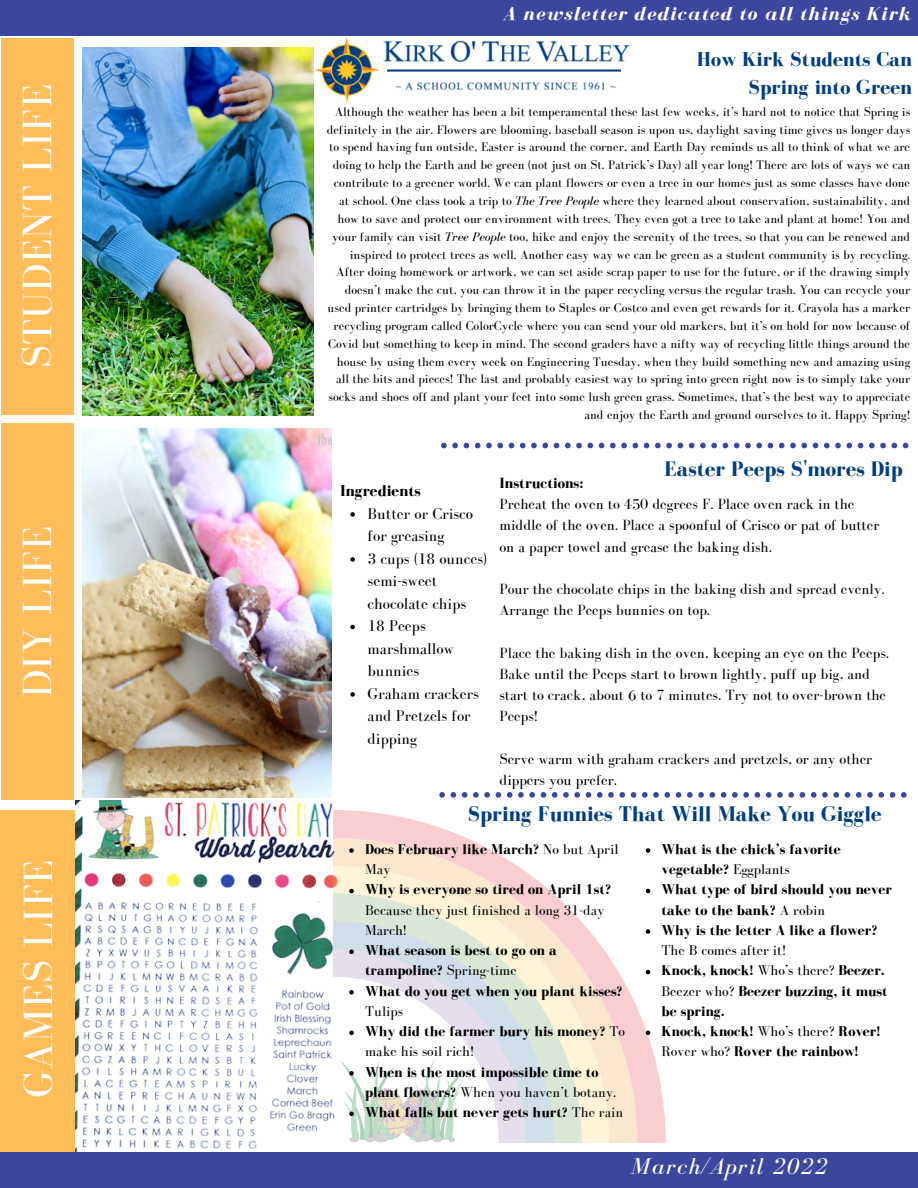
<style>
.page{position:relative;width:918px;height:1188px;background:#fff}
.page>*{position:absolute;margin:0;border:0;box-sizing:border-box;transform-origin:0 0}
.t1{font:42px "Bodoni FLF";letter-spacing:.01em;color:#fff}
.t2{font:italic 23.55px "Bodoni FLF";letter-spacing:.06em;color:#fff}
.t3{font:700 21.9px "Bodoni FLF";color:#013e7e}
.t4{font:700 21.6px "Bodoni FLF";color:#013e7e}
.t5{font:700 20.7px/28.2px "Bodoni FLF";color:#013e7e;text-align:right}
.t6{font:italic 700 19.35px "Bodoni FLF";letter-spacing:.06em;color:#fff}
.t7{font:16.05px/22.5px "Bodoni FLF";color:#000}
.t8{font:700 16.05px "Bodoni FLF";color:#000}
.t9{font:15.15px/21.1px "Bodoni FLF";color:#000}
.t10{font:700 15.15px "Bodoni FLF";color:#000}
.t11{font:700 14.55px/20.2px "Bodoni FLF";color:#000}
.t12{font:14.55px/20.2px "Bodoni FLF";color:#000}
.t13{font:12.9px/17.9px "Bodoni FLF";color:#000;text-align:right}
.s1{font-style:italic}
.s2{font-weight:400}
.s3{font-weight:700}
</style>
<div class="page">
<img style="left:83px;top:48px;width:230px;height:368px">
<div style="left:1px;top:38px;width:72px;height:377px;background:#ffbd59"></div>
<img style="left:313px;top:37px;width:317px;height:66px">
<div style="left:0;top:0;width:918px;height:36px;background:#3b479d"></div>
<div style="left:1px;top:423px;width:72px;height:377px;background:#ffbd59"></div>
<div style="left:1px;top:810px;width:74px;height:378px;background:#ffbd59"></div>
<div style="left:0;top:1152px;width:918px;height:36px;background:#3b479d"></div>
<svg style="left:439px;top:792px;width:468px;height:6px"></svg>
<img style="left:75px;top:801px;width:258px;height:351px">
<svg style="left:333px;top:810px;width:333px;height:333px"></svg>
<svg style="left:333px;top:838px;width:304px;height:305px"></svg>
<svg style="left:333px;top:866px;width:276px;height:277px"></svg>
<svg style="left:333px;top:894px;width:249px;height:249px;background:#f1e7d5"></svg>
<svg style="left:333px;top:921px;width:221px;height:222px"></svg>
<img style="left:82px;top:428px;width:250px;height:370px">
<svg style="left:349px;top:848px;width:5px;height:5px"></svg>
<svg style="left:349px;top:889px;width:5px;height:4px"></svg>
<svg style="left:349px;top:950px;width:5px;height:4px"></svg>
<svg style="left:349px;top:990px;width:5px;height:5px"></svg>
<svg style="left:349px;top:1031px;width:5px;height:4px"></svg>
<svg style="left:340px;top:1058px;width:124px;height:84px"></svg>
<svg style="left:646px;top:848px;width:4px;height:5px"></svg>
<svg style="left:646px;top:889px;width:4px;height:4px"></svg>
<svg style="left:646px;top:929px;width:4px;height:5px"></svg>
<svg style="left:646px;top:970px;width:4px;height:4px"></svg>
<svg style="left:646px;top:1031px;width:4px;height:4px"></svg>
<svg style="left:350px;top:512px;width:5px;height:5px"></svg>
<svg style="left:350px;top:557px;width:5px;height:5px"></svg>
<svg style="left:350px;top:625px;width:5px;height:4px"></svg>
<svg style="left:350px;top:692px;width:5px;height:5px"></svg>
<svg style="left:441px;top:443px;width:467px;height:5px"></svg>
<p class="t1" style="left:14px;top:368px;width:286px;rotate:-90deg">STUDENT LIFE</p>
<p class="t1" style="left:14px;top:698px;width:173px;rotate:-90deg">DIY LIFE</p>
<p class="t1" style="left:15px;top:1098px;width:240px;rotate:-90deg">GAMES LIFE</p>
<p class="t6" style="left:503px;top:4px;width:409px">A newsletter dedicated to all things Kirk</p>
<p class="t5" style="left:697px;top:45px;width:217px">How Kirk Students Can<br>Spring into Green</p>
<p class="t13" style="left:327px;top:102px;width:585px">Although the weather has been a bit temperamental these last few weeks, it’s hard not to notice that Spring is definitely in the air. Flowers are blooming, baseball season is upon us, daylight saving time gives us longer days to spend having fun outside, Easter is around the corner, and Earth Day reminds us all to think of what we are doing to help the Earth and be green (not just on St. Patrick’s Day) all year long! There are lots of ways we can contribute to a greener world. We can plant flowers or even a tree in our homes just as some classes have done at school. One class took a trip to <span class="s1">The Tree People</span> where they learned about conservation, sustainability, and how to save and protect our environment with trees. They even got a tree to take and plant at home! You and your family can visit <span class="s1">Tree People</span> too, hike and enjoy the serenity of the trees, so that you can be renewed and inspired to protect trees as well. Another easy way we can be green as a student community is by recycling.<br>After doing homework or artwork, we can set aside scrap paper to use for the future, or if the drawing simply doesn’t make the cut, you can throw it in the paper recycling versus the regular trash. You can recycle your used printer cartridges by bringing them to Staples or Costco and even get rewards for it. Crayola has a marker recycling program called ColorCycle where you can send your old markers, but it’s on hold for now because of Covid but something to keep in mind. The second graders have a nifty way of recycling little things around the house by using them every week on Engineering Tuesday, when they build something new and amazing using all the bits and pieces! The last and probably easiest way to spring into green right now is to simply take your socks and shoes off and plant your feet into some lush green grass. Sometimes, that’s the best way to appreciate and enjoy the Earth and ground ourselves to it. Happy Spring!</p>
<p class="t4" style="left:665px;top:457px;width:240px">Easter Peeps S'mores Dip</p>
<p class="t10" style="left:499px;top:475px;width:86px">Instructions:</p>
<p class="t9" style="left:499px;top:493px;width:381px">Preheat the oven to 450 degrees F. Place oven rack in the middle of the oven. Place a spoonful of Crisco or pat of butter on a paper towel and grease the baking dish.</p>
<p class="t9" style="left:499px;top:578px;width:387px">Pour the chocolate chips in the baking dish and spread evenly.</p>
<p class="t9" style="left:499px;top:600px;width:212px">Arrange the Peeps bunnies on top.</p>
<p class="t9" style="left:499px;top:642px;width:391px">Place the baking dish in the oven, keeping an eye on the Peeps.<br>Bake until the Peeps start to brown lightly, puff up big, and start to crack, about 6 to 7 minutes. Try not to over-brown the Peeps!</p>
<p class="t9" style="left:499px;top:748px;width:374px">Serve warm with graham crackers and pretzels, or any other dippers you prefer.</p>
<p class="t8" style="left:340px;top:482px;width:82px">Ingredients</p>
<p class="t7" style="left:368px;top:502px;width:107px">Butter or Crisco for greasing</p>
<p class="t7" style="left:368px;top:547px;width:121px">3 cups (18 ounces) semi-sweet chocolate chips</p>
<p class="t7" style="left:368px;top:615px;width:88px">18 Peeps marshmallow bunnies</p>
<p class="t7" style="left:368px;top:682px;width:113px">Graham crackers and Pretzels for dipping</p>
<p class="t3" style="left:468px;top:802px;width:415px">Spring Funnies That Will Make You Giggle</p>
<p class="t11" style="left:662px;top:839px;width:181px">What is the chick’s favorite vegetable? <span class="s2">Eggplants</span></p>
<p class="t11" style="left:662px;top:879px;width:232px">What type of bird should you never take to the bank? <span class="s2">A robin</span></p>
<p class="t11" style="left:662px;top:920px;width:217px">Why is the letter A like a flower?<br><span class="s2">The B comes after it!</span></p>
<p class="t11" style="left:662px;top:960px;width:228px">Knock, knock! <span class="s2">Who’s there?</span> Beezer.<br><span class="s2">Beezer who?</span> Beezer buzzing, it must be spring.</p>
<p class="t11" style="left:662px;top:1021px;width:220px">Knock, knock! <span class="s2">Who’s there?</span> Rover!<br><span class="s2">Rover who?</span> Rover the rainbow!</p>
<p class="t11" style="left:365px;top:839px;width:255px">Does February like March? <span class="s2">No but April<br>May</span></p>
<p class="t12" style="left:365px;top:879px;width:247px"><span class="s3">Why is everyone so tired on April 1st?<br></span>Because they just finished a long 31-day<br>March!</p>
<p class="t11" style="left:365px;top:940px;width:193px">What season is best to go on a trampoline? <span class="s2">Spring-time</span></p>
<p class="t11" style="left:365px;top:981px;width:259px">What do you get when you plant kisses?<br><span class="s2">Tulips</span></p>
<p class="t11" style="left:365px;top:1021px;width:261px">Why did the farmer bury his money? <span class="s2">To make his soil rich!</span></p>
<p class="t11" style="left:365px;top:1062px;width:253px">When is the most impossible time to plant flowers? <span class="s2">When you haven’t botany.</span></p>
<p class="t11" style="left:365px;top:1102px;width:260px">What falls but never gets hurt? <span class="s2">The rain</span></p>
<p class="t2" style="left:631px;top:1153px;width:198px">March/April 2022</p>
</div>
